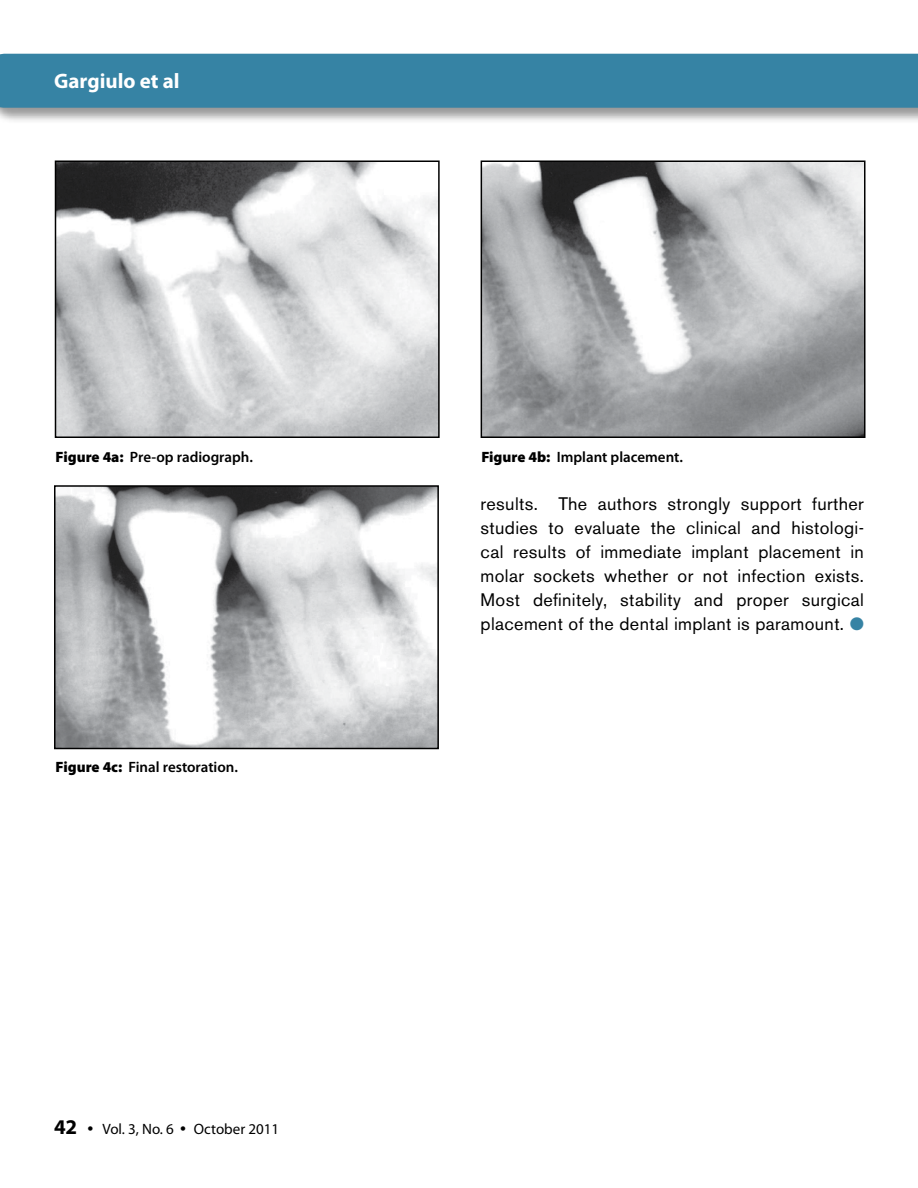
<style>
.page{position:relative;width:918px;height:1188px;background:#fff}
.page>*{position:absolute;margin:0;border:0;box-sizing:border-box;transform-origin:0 0}
.t1{font:700 21px "Myriad Pro";color:#fff}
.t2{font:18px/24px "Akzidenz Grotesk BE";letter-spacing:.02em;color:#000;text-align:justify}
.t3{font:600 15px "Myriad Pro";color:#000}
.t4{font:15px "Myriad Pro";color:#000}
.s1{font-weight:900}
.s2{font-weight:700;font-size:21px}
.s3{font-size:21px}
.s4{color:#3683a4}
</style>
<div class="page">
<div style="left:0;top:54px;width:918px;height:70px;background:#000;opacity:.4"></div>
<div style="left:0;top:54px;width:918px;height:54px;background:#3683a4"></div>
<img style="left:58px;top:163px;width:379px;height:272px">
<div style="left:55px;top:160px;width:385px;height:278px;border:2px solid #000"></div>
<img style="left:484px;top:163px;width:379px;height:272px">
<div style="left:481px;top:160px;width:385px;height:278px;border:2px solid #000"></div>
<img style="left:57px;top:488px;width:379px;height:258px">
<div style="left:54px;top:485px;width:385px;height:264px;border:2px solid #000"></div>
<p class="t1" style="left:54px;top:69px;width:127px">Gargiulo et al</p>
<p class="t3" style="left:56px;top:449px;width:199px"><span class="s1">Figure 4a:</span> Pre-op radiograph.</p>
<p class="t3" style="left:481px;top:449px;width:203px"><span class="s1">Figure 4b:</span> Implant placement.</p>
<p class="t3" style="left:56px;top:759px;width:184px"><span class="s1">Figure 4c:</span> Final restoration.</p>
<p class="t4" style="left:54px;top:1121px;width:227px"><span class="s2">42</span> <span class="s3">•</span> Vol. 3, No. 6 <span class="s3">•</span> October 2011</p>
<p class="t2" style="left:481px;top:492px;width:385px">results. The authors strongly support further studies to evaluate the clinical and histologi&shy;cal results of immediate implant placement in molar sockets whether or not infection exists.<br>Most definitely, stability and proper surgical placement of the dental implant is paramount. <span class="s4">●</span></p>
</div>
